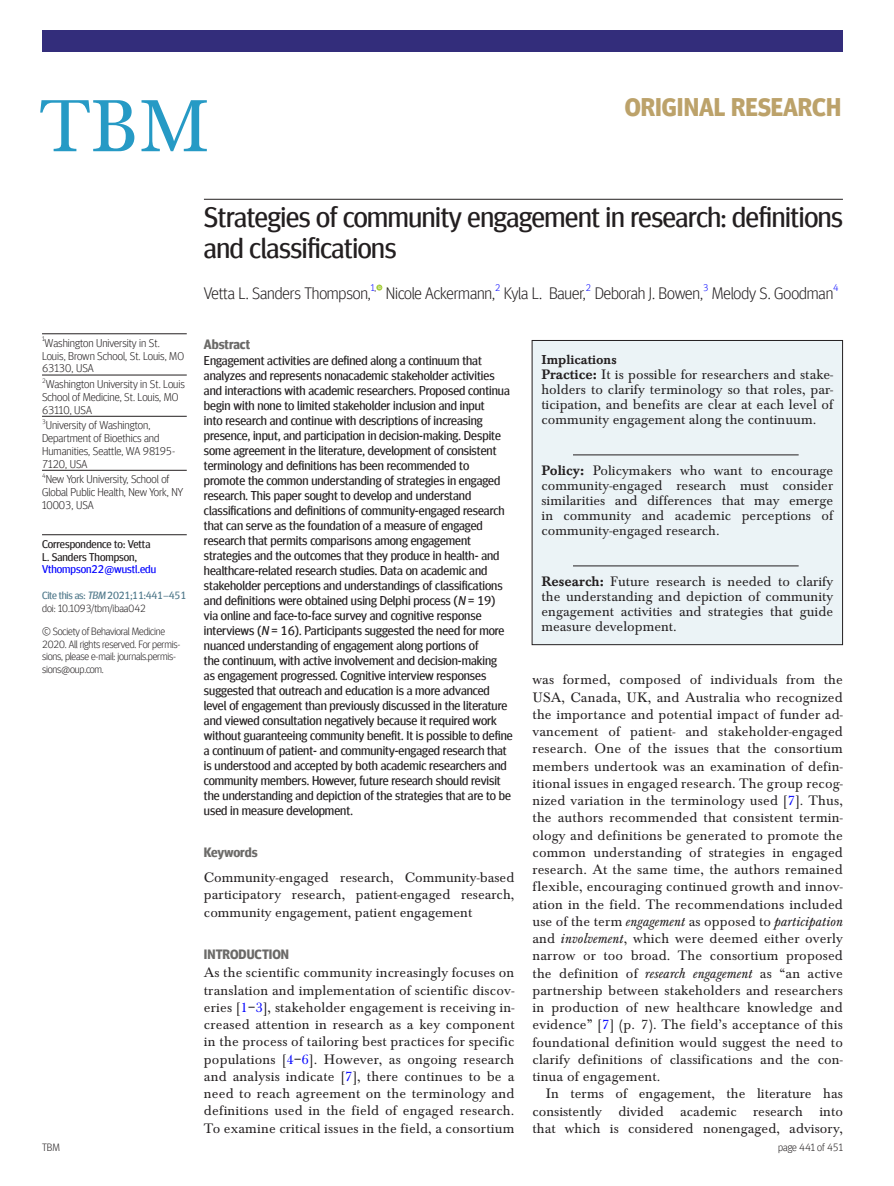
<style>
.page{position:relative;width:894px;height:1186px;background:#fff}
.page>*{position:absolute;margin:0;border:0;box-sizing:border-box;transform-origin:0 0}
.t1{font:76.5px "Baskerville EF";color:#269ac5}
.t2{font:28.5px/31.5px "Meta Headline Offc";letter-spacing:-.01em;color:#231f20}
.t3{font:700 25.5px "Meta Headline Offc";color:#bca26a}
.t4{font:300 16.5px "Meta Headline Offc";letter-spacing:-.005em;color:#231f20}
.t5{font:14.25px/17.2px "Baskerville EF";color:#231f20;text-align:justify}
.t6{font:700 13.5px "Meta Headline Offc";color:#6b6a68}
.t7{font:500 13.5px "Baskerville EF";color:#231f20}
.t8{font:12.75px/15px "Meta Headline Offc";color:#231f20}
.t9{font:300 11.25px/12.8px "Meta Headline Offc";color:#231f20}
.t10{font:11.25px/12.8px "Meta Headline Offc";color:#231f20}
.t11{font:11.25px "Meta Headline Offc";color:#00f}
.t12{font:300 10.5px/12.8px "Meta Headline Offc";letter-spacing:-.015em;color:#231f20}
.t13{font:10.5px/12.8px "Meta Headline Offc";letter-spacing:-.02em;color:#4f788a}
.t14{font:300 9.6px "Meta Headline Offc";color:#00f}
.t15{font:300 6.6px "Meta Headline Offc";color:#231f20}
.s1{font-style:italic}
.s2{font-weight:300;color:#231f20}
.s3{color:#231f20}
.s4{color:#00f}
.s5{font-weight:500}
</style>
<div class="page">
<div style="left:42px;top:30px;width:800px;height:21px;background:#332d7b"></div>
<div style="left:532px;top:340px;width:310px;height:305px;background:#ebf3f6"></div>
<hr style="left:572px;top:454px;width:226px;height:1px;background:#231f20">
<hr style="left:572px;top:565px;width:226px;height:1px;background:#231f20">
<div style="left:531px;top:340px;width:311px;height:305px;border:1px solid #231f20"></div>
<hr style="left:42px;top:333px;width:145px;height:1px;background:#231f20">
<hr style="left:42px;top:375px;width:145px;height:1px;background:#231f20">
<hr style="left:42px;top:416px;width:145px;height:1px;background:#231f20">
<hr style="left:42px;top:470px;width:145px;height:1px;background:#231f20">
<hr style="left:204px;top:199px;width:638px;height:1px;background:#231f20">
<svg style="left:376px;top:285px;width:6px;height:6px"></svg>
<hr style="left:42px;top:534px;width:145px;height:1px;background:#231f20">
<h1 class="t1" style="left:39px;top:84px;width:171px">TBM</h1>
<h3 class="t3" style="left:624px;top:92px;width:218px">ORIGINAL RESEARCH</h3>
<p class="t15" style="left:42px;top:335px;width:4px">1</p>
<p class="t9" style="left:42px;top:336px;width:143px">Washington University in St.<br>Louis, Brown School, St. Louis, MO<br>63130, USA</p>
<p class="t15" style="left:42px;top:376px;width:5px">2</p>
<p class="t9" style="left:42px;top:378px;width:144px;text-indent:4px">Washington University in St. Louis<br>School of Medicine, St. Louis, MO<br>63110, USA</p>
<p class="t15" style="left:42px;top:418px;width:5px">3</p>
<p class="t9" style="left:42px;top:419px;width:135px;text-indent:4px">University of Washington,<br>Department of Bioethics and<br>Humanities, Seattle, WA 98195-<br>7120, USA</p>
<p class="t15" style="left:42px;top:472px;width:5px">4</p>
<p class="t9" style="left:42px;top:473px;width:143px;text-indent:4px">New York University, School of<br>Global Public Health, New York, NY<br>10003, USA</p>
<p class="t10" style="left:42px;top:538px;width:110px">Correspondence to: Vetta<br>L. Sanders Thompson,</p>
<p class="t11" style="left:42px;top:563px;width:116px">Vthompson22@wustl.edu</p>
<p class="t13" style="left:42px;top:589px;width:146px">Cite this as: <span class="s1">TBM</span> 2021;11:441–451 <span class="s2">doi: 10.1093/tbm/ibaa042</span></p>
<p class="t12" style="left:42px;top:625px;width:140px">© Society of Behavioral Medicine<br>2020. All rights reserved. For permis&shy;sions, please e-mail: journals.permis&shy;sions@oup.com.</p>
<h2 class="t2" style="left:204px;top:202px;width:640px">Strategies of community engagement in research: definitions and classifications</h2>
<p class="t4" style="left:204px;top:283px;width:168px">Vetta L. Sanders Thompson,</p>
<p class="t14" style="left:371px;top:282px;width:7px">1<span class="s3">,</span></p>
<p class="t4" style="left:385px;top:283px;width:111px">Nicole Ackermann,</p>
<p class="t14" style="left:495px;top:282px;width:7px">2</p>
<p class="t4" style="left:503px;top:283px;width:84px">Kyla L. Bauer,</p>
<p class="t14" style="left:585px;top:282px;width:7px">2</p>
<p class="t4" style="left:594px;top:283px;width:110px">Deborah J. Bowen,</p>
<p class="t14" style="left:702px;top:282px;width:7px">3</p>
<p class="t4" style="left:711px;top:283px;width:123px">Melody S. Goodman</p>
<p class="t14" style="left:832px;top:282px;width:7px">4</p>
<p class="t6" style="left:204px;top:336px;width:48px">Abstract</p>
<p class="t8" style="left:204px;top:353px;width:310px">Engagement activities are defined along a continuum that analyzes and represents nonacademic stakeholder activities and interactions with academic researchers. Proposed continua begin with none to limited stakeholder inclusion and input<br>into research and continue with descriptions of increasing presence, input, and participation in decision-making. Despite some agreement in the literature, development of consistent terminology and definitions has been recommended to promote the common understanding of strategies in engaged research. This paper sought to develop and understand classifications and definitions of community-engaged research that can serve as the foundation of a measure of engaged research that permits comparisons among engagement strategies and the outcomes that they produce in health- and healthcare-related research studies. Data on academic and stakeholder perceptions and understandings of classifications and definitions were obtained using Delphi process (<span class="s1">N</span>= 19) via online and face-to-face survey and cognitive response interviews (<span class="s1">N</span>= 16). Participants suggested the need for more nuanced understanding of engagement along portions of<br>the continuum, with active involvement and decision-making<br>as engagement progressed. Cognitive interview responses suggested that outreach and education is a more advanced level of engagement than previously discussed in the literature and viewed consultation negatively because it required work without guaranteeing community benefit. It is possible to define a continuum of patient- and community-engaged research that is understood and accepted by both academic researchers and community members. However, future research should revisit the understanding and depiction of the strategies that are to be used in measure development.</p>
<p class="t6" style="left:204px;top:845px;width:55px">Keywords</p>
<p class="t5" style="left:204px;top:869px;width:312px">Community-engaged research, Community-based participatory research, patient-engaged research, community engagement, patient engagement</p>
<p class="t6" style="left:204px;top:946px;width:87px">INTRODUCTION</p>
<p class="t5" style="left:204px;top:964px;width:312px">As the scientific community increasingly focuses on translation and implementation of scientific discov&shy;eries [<span class="s4">1</span>–<span class="s4">3</span>], stakeholder engagement is receiving in&shy;creased attention in research as a key component in the process of tailoring best practices for specific populations [<span class="s4">4</span>–<span class="s4">6</span>]. However, as ongoing research and analysis indicate [<span class="s4">7</span>], there continues to be a need to reach agreement on the terminology and definitions used in the field of engaged research.<br>To examine critical issues in the field, a consortium</p>
<p class="t7" style="left:541px;top:352px;width:77px">Implications</p>
<p class="t5" style="left:541px;top:367px;width:293px;line-height:15px"><span class="s5">Practice:</span> It is possible for researchers and stake&shy;holders to clarify terminology so that roles, par&shy;ticipation, and benefits are clear at each level of community engagement along the continuum.</p>
<p class="t5" style="left:541px;top:463px;width:293px;line-height:15px"><span class="s5">Policy:</span> Policymakers who want to encourage community-engaged research must consider similarities and differences that may emerge in community and academic perceptions of community-engaged research.</p>
<p class="t5" style="left:541px;top:574px;width:293px;line-height:15px"><span class="s5">Research:</span> Future research is needed to clarify the understanding and depiction of community engagement activities and strategies that guide measure development.</p>
<p class="t5" style="left:532px;top:671px;width:312px">was formed, composed of individuals from the USA, Canada, UK, and Australia who recognized the importance and potential impact of funder ad&shy;vancement of patient- and stakeholder-engaged research. One of the issues that the consortium members undertook was an examination of defin&shy;itional issues in engaged research. The group recog&shy;nized variation in the terminology used [<span class="s4">7</span>]. Thus, the authors recommended that consistent termin&shy;ology and definitions be generated to promote the common understanding of strategies in engaged research. At the same time, the authors remained flexible, encouraging continued growth and innov&shy;ation in the field. The recommendations included use of the term <span class="s1">engagement</span> as opposed to <span class="s1">participation </span>and <span class="s1">involvement</span>, which were deemed either overly narrow or too broad. The consortium proposed the definition of <span class="s1">research engagement</span> as “an active partnership between stakeholders and researchers in production of new healthcare knowledge and evidence” [<span class="s4">7</span>] (p. 7). The field’s acceptance of this foundational definition would suggest the need to clarify definitions of classifications and the con&shy;tinua of engagement.</p>
<p class="t5" style="left:532px;top:1085px;width:312px;text-indent:13px">In terms of engagement, the literature has consistently divided academic research into that which is considered nonengaged, advisory,</p>
<p class="t12" style="left:42px;top:1140px;width:19px">TBM</p>
<p class="t12" style="left:778px;top:1140px;width:66px">page 441 of 451</p>
</div>
